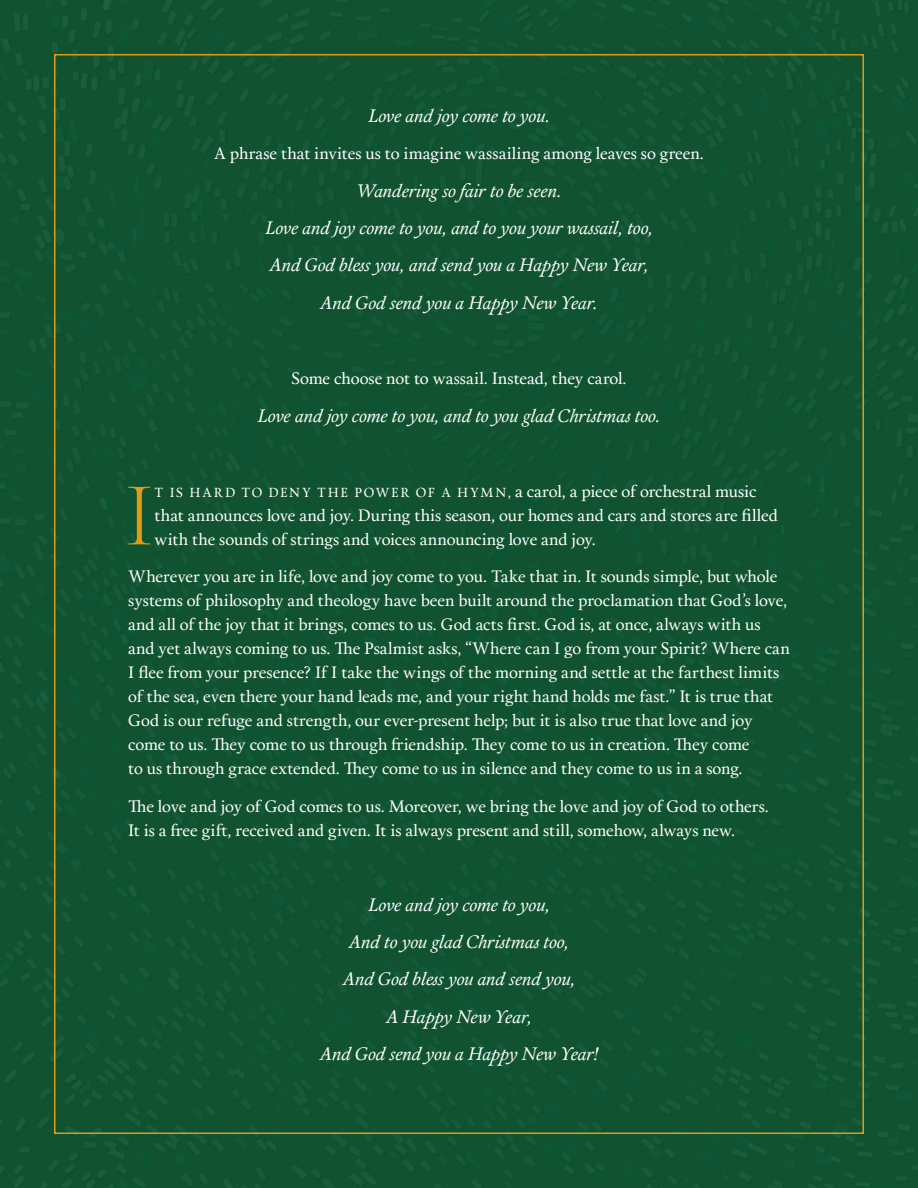
<style>
.page{position:relative;width:918px;height:1188px;background:#115230}
.page>*{position:absolute;margin:0;border:0;box-sizing:border-box;transform-origin:0 0}
.t1{font:300 92.55px "Cormorant";color:#df9d17}
.t2{font:italic 18px/37.5px "Calendas Plus";letter-spacing:-.005em;color:#fff;text-align:center}
.t3{font:16.5px/24px "Calendas Plus";color:#fff}
.s1{font-size:13.2px}
.s2{font-size:13.5px}
</style>
<div class="page">
<p class="t2" style="left:368px;top:96px;width:183px">Love and joy come to you.</p>
<p class="t3" style="left:214px;top:140px;width:491px">A phrase that invites us to imagine wassailing among leaves so green.</p>
<p class="t2" style="left:265px;top:171px;width:389px">Wandering so fair to be seen.<br>Love and joy come to you, and to you your wassail, too, And God bless you, and send you a Happy New Year, And God send you a Happy New Year.</p>
<p class="t3" style="left:291px;top:365px;width:337px">Some choose not to wassail. Instead, they carol.</p>
<p class="t2" style="left:258px;top:396px;width:404px">Love and joy come to you, and to you glad Christmas too.</p>
<h1 class="t1" style="left:124px;top:459px;width:32px">I</h1>
<p class="t3" style="left:155px;top:478px;width:625px"><span class="s1">T IS HARD TO DENY THE POWER OF A HYMN</span><span class="s2">,</span> a carol, a piece of orchestral music that announces love and joy. During this season, our homes and cars and stores are filled with the sounds of strings and voices announcing love and joy.</p>
<p class="t3" style="left:128px;top:563px;width:663px">Wherever you are in life, love and joy come to you. Take that in. It sounds simple, but whole systems of philosophy and theology have been built around the proclamation that God’s love, and all of the joy that it brings, comes to us. God acts first. God is, at once, always with us and yet always coming to us. The Psalmist asks, “Where can I go from your Spirit? Where can I flee from your presence? If I take the wings of the morning and settle at the farthest limits of the sea, even there your hand leads me, and your right hand holds me fast.” It is true that God is our refuge and strength, our ever-present help; but it is also true that love and joy come to us. They come to us through friendship. They come to us in creation. They come<br>to us through grace extended. They come to us in silence and they come to us in a song.</p>
<p class="t3" style="left:128px;top:793px;width:642px">The love and joy of God comes to us. Moreover, we bring the love and joy of God to others.<br>It is a free gift, received and given. It is always present and still, somehow, always new.</p>
<p class="t2" style="left:320px;top:885px;width:280px">Love and joy come to you,<br>And to you glad Christmas too,<br>And God bless you and send you,<br>A Happy New Year,<br>And God send you a Happy New Year!</p>
</div>
